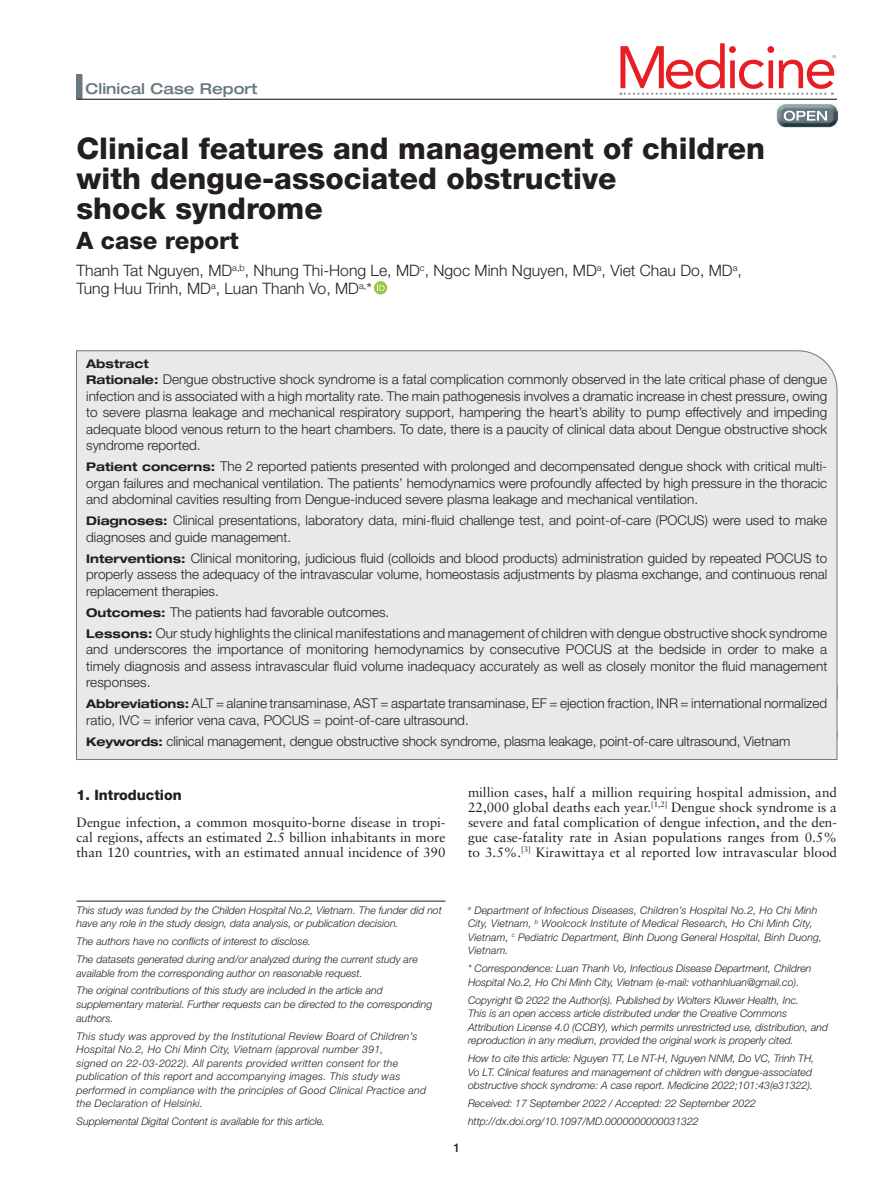
<style>
.page{position:relative;width:891px;height:1188px;background:#fff}
.page>*{position:absolute;margin:0;border:0;box-sizing:border-box;transform-origin:0 0}
.t1{font:59.4px "Avenir";letter-spacing:-.06em;color:#e71e24}
.t2{font:800 30px/30px "Helvetica Neue LT Std";color:#231f20}
.t3{font:800 24px "Helvetica Neue LT Std";color:#231f20}
.t4{font:300 15.75px/18px "Helvetica Neue LT Std";color:#231f20}
.t5{font:500 expanded 15px "Helvetica Neue LT Std";color:#667981}
.t6{font:800 14.25px "Helvetica Neue LT Std";color:#231f20}
.t7{font:300 13.5px/16.5px "Helvetica Neue LT Std";color:#231f20;text-align:justify}
.t8{font:13.5px/15px "Sabon LT Std";color:#231f20;text-align:justify}
.t9{font:700 expanded 12px "Helvetica Neue LT Std";color:#231f20}
.t10{font:500 12px "Helvetica Neue LT Std";color:#231f20}
.t11{font:italic 300 10.5px/13.5px "Helvetica Neue LT Std";color:#231f20}
.t12{font:italic 300 10.5px/13.5px "Helvetica Neue LT Std";letter-spacing:.025em;color:#231f20}
.t13{font:500 10.35px "Akzidenz Grotesk BE";color:#909295}
.s1{font-weight:700;font-stretch:expanded;font-size:12px}
</style>
<div class="page">
<div style="left:76px;top:74px;width:6px;height:25px;background:#677981"></div>
<hr style="left:76px;top:99px;width:761px;height:1px;background:#231f20">
<img style="left:776px;top:104px;width:61px;height:24px">
<svg style="left:784px;top:111px;width:43px;height:10px"></svg>
<svg style="left:620px;top:93px;width:213px;height:2px"></svg>
<div style="left:76px;top:350px;width:762px;height:351px;background:#e9e9e9"></div>
<div style="left:76px;top:685px;width:761px;height:54px;background:#e9e9e9"></div>
<div style="left:76px;top:730px;width:761px;height:30px;background:#e9e9e9"></div>
<div style="left:76px;top:730px;width:761px;height:30px;border:1px solid #677981"></div>
<div style="left:374px;top:281px;width:13px;height:13px;background:#93c73e;border-radius:50%"></div>
<svg style="left:377px;top:284px;width:8px;height:7px"></svg>
<hr style="left:76px;top:901px;width:370px;height:1px;background:#231f20">
<p class="t5" style="left:86px;top:80px;width:174px">Clinical Case Report</p>
<h1 class="t1" style="left:615px;top:33px;width:223px">Medicine</h1>
<p class="t13" style="left:832px;top:52px;width:6px">®</p>
<h2 class="t2" style="left:76px;top:134px;width:690px">Clinical features and management of children with dengue-associated obstructive<br>shock syndrome</h2>
<h3 class="t3" style="left:76px;top:227px;width:164px">A case report</h3>
<p class="t4" style="left:76px;top:261px;width:667px">Thanh Tat Nguyen, MD<sup>a,b</sup>, Nhung Thi-Hong Le, MD<sup>c</sup>, Ngoc Minh Nguyen, MD<sup>a</sup>, Viet Chau Do, MD<sup>a</sup>,<br>Tung Huu Trinh, MD<sup>a</sup>, Luan Thanh Vo, MD<sup>a,</sup>*</p>
<p class="t9" style="left:86px;top:356px;width:64px">Abstract</p>
<p class="t7" style="left:86px;top:371px;width:743px"><span class="s1">Rationale:</span> Dengue obstructive shock syndrome is a fatal complication commonly observed in the late critical phase of dengue infection and is associated with a high mortality rate. The main pathogenesis involves a dramatic increase in chest pressure, owing to severe plasma leakage and mechanical respiratory support, hampering the heart’s ability to pump effectively and impeding adequate blood venous return to the heart chambers. To date, there is a paucity of clinical data about Dengue obstructive shock syndrome reported.</p>
<p class="t7" style="left:86px;top:458px;width:743px"><span class="s1">Patient concerns:</span> The 2 reported patients presented with prolonged and decompensated dengue shock with critical multi&shy;organ failures and mechanical ventilation. The patients’ hemodynamics were profoundly affected by high pressure in the thoracic and abdominal cavities resulting from Dengue-induced severe plasma leakage and mechanical ventilation.</p>
<p class="t7" style="left:86px;top:512px;width:742px"><span class="s1">Diagnoses:</span> Clinical presentations, laboratory data, mini-fluid challenge test, and point-of-care (POCUS) were used to make diagnoses and guide management.</p>
<p class="t7" style="left:86px;top:550px;width:743px"><span class="s1">Interventions:</span> Clinical monitoring, judicious fluid (colloids and blood products) administration guided by repeated POCUS to properly assess the adequacy of the intravascular volume, homeostasis adjustments by plasma exchange, and continuous renal replacement therapies.</p>
<p class="t7" style="left:86px;top:601px;width:742px;line-height:21px"><span class="s1">Outcomes:</span> The patients had favorable outcomes.<br><span class="s1">Lessons:</span> Our study highlights the clinical manifestations and management of children with dengue obstructive shock syndrome</p>
<p class="t7" style="left:86px;top:641px;width:743px">and underscores the importance of monitoring hemodynamics by consecutive POCUS at the bedside in order to make a timely diagnosis and assess intravascular fluid volume inadequacy accurately as well as closely monitor the fluid management responses.</p>
<p class="t7" style="left:86px;top:695px;width:743px"><span class="s1">Abbreviations:</span> ALT = alanine transaminase, AST = aspartate transaminase, EF = ejection fraction, INR = international normalized ratio, IVC = inferior vena cava, POCUS = point-of-care ultrasound.</p>
<p class="t7" style="left:86px;top:733px;width:706px"><span class="s1">Keywords:</span> clinical management, dengue obstructive shock syndrome, plasma leakage, point-of-care ultrasound, Vietnam</p>
<p class="t6" style="left:76px;top:786px;width:107px">1. Introduction</p>
<p class="t8" style="left:76px;top:815px;width:371px">Dengue infection, a common mosquito-borne disease in tropi&shy;cal regions, affects an estimated 2.5 billion inhabitants in more than 120 countries, with an estimated annual incidence of 390</p>
<p class="t8" style="left:468px;top:785px;width:371px">million cases, half a million requiring hospital admission, and 22,000 global deaths each year.<sup>[1,2]</sup> Dengue shock syndrome is a severe and fatal complication of dengue infection, and the den&shy;gue case-fatality rate in Asian populations ranges from 0.5% to 3.5%.<sup>[3]</sup> Kirawittaya et al reported low intravascular blood</p>
<p class="t11" style="left:76px;top:903px;width:367px">This study was funded by the Childen Hospital No.2, Vietnam. The funder did not have any role in the study design, data analysis, or publication decision.</p>
<p class="t11" style="left:76px;top:932px;width:343px;line-height:18px">The authors have no conflicts of interest to disclose.<br>The datasets generated during and/or analyzed during the current study are</p>
<p class="t11" style="left:76px;top:964px;width:308px;line-height:18px">available from the corresponding author on reasonable request.<br>The original contributions of this study are included in the article and</p>
<p class="t11" style="left:76px;top:997px;width:357px">supplementary material. Further requests can be directed to the corresponding authors.</p>
<p class="t12" style="left:76px;top:1029px;width:351px">This study was approved by the Institutional Review Board of Children’s Hospital No.2, Ho Chi Minh City, Vietnam (approval number 391,<br>signed on 22-03-2022). All parents provided written consent for the publication of this report and accompanying images. This study was performed in compliance with the principles of Good Clinical Practice and the Declaration of Helsinki.</p>
<p class="t11" style="left:76px;top:1114px;width:250px">Supplemental Digital Content is available for this article.</p>
<p class="t10" style="left:453px;top:1140px;width:8px">1</p>
<p class="t11" style="left:468px;top:903px;width:356px"><sup>a</sup> Department of Infectious Diseases, Children’s Hospital No.2, Ho Chi Minh City, Vietnam, <sup>b</sup> Woolcock Institute of Medical Research, Ho Chi Minh City, Vietnam, <sup>c</sup> Pediatric Department, Binh Duong General Hospital, Binh Duong, Vietnam.</p>
<p class="t11" style="left:468px;top:961px;width:345px">* Correspondence: Luan Thanh Vo, Infectious Disease Department, Children<br>Hospital No.2, Ho Chi Minh City, Vietnam (e-mail: vothanhluan@gmail.co).</p>
<p class="t11" style="left:468px;top:993px;width:362px">Copyright © 2022 the Author(s). Published by Wolters Kluwer Health, Inc.<br>This is an open access article distributed under the Creative Commons Attribution License 4.0 (CCBY), which permits unrestricted use, distribution, and reproduction in any medium, provided the original work is properly cited.</p>
<p class="t11" style="left:468px;top:1051px;width:348px">How to cite this article: Nguyen TT, Le NT-H, Nguyen NNM, Do VC, Trinh TH,<br>Vo LT. Clinical features and management of children with dengue-associated obstructive shock syndrome: A case report. Medicine 2022;101:43(e31322).</p>
<p class="t11" style="left:468px;top:1094px;width:290px;line-height:18px">Received: 17 September 2022 / Accepted: 22 September 2022 http://dx.doi.org/10.1097/MD.0000000000031322</p>
</div>
